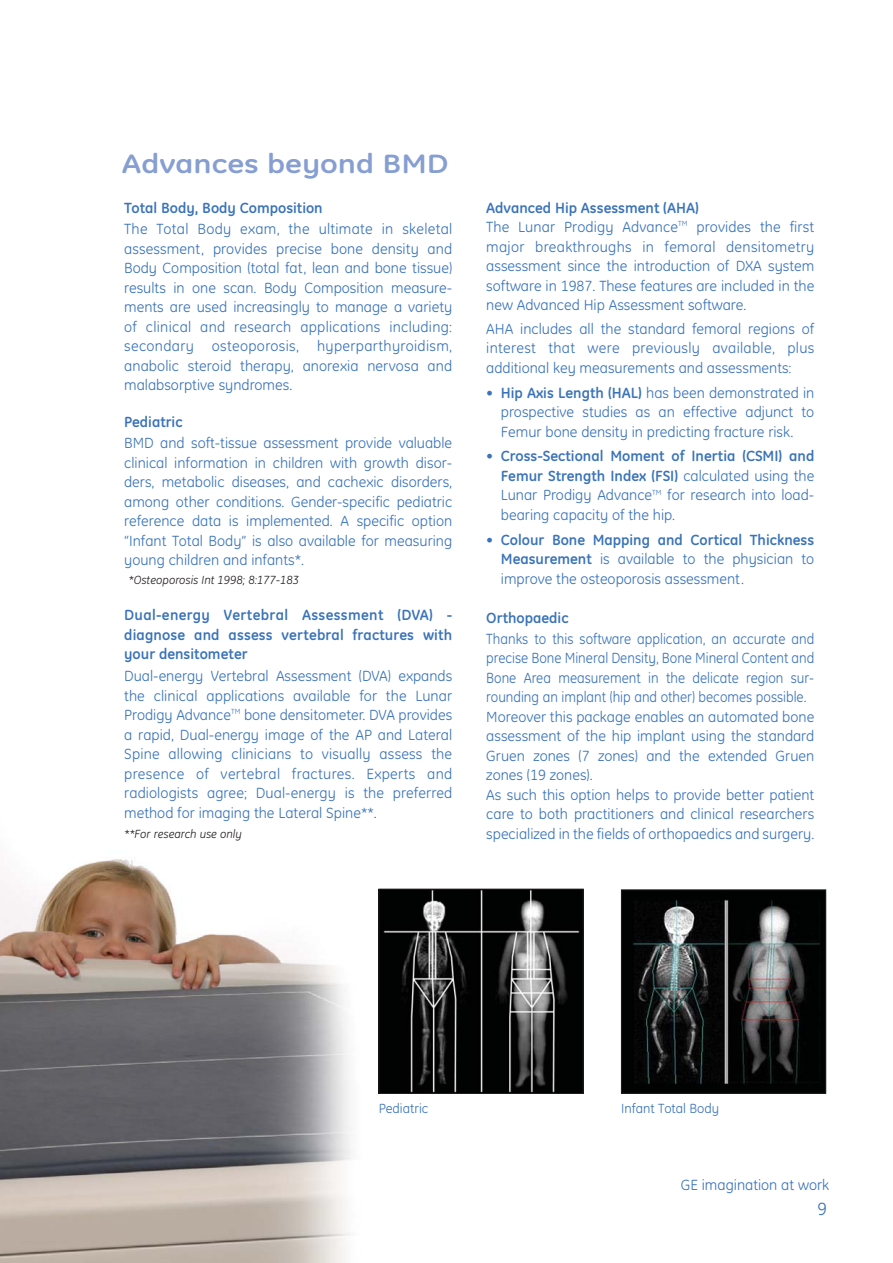
<style>
.page{position:relative;width:893px;height:1263px;background:#fff}
.page>*{position:absolute;margin:0;border:0;box-sizing:border-box;transform-origin:0 0}
.t1{font:700 27px "GE Inspira";color:#869ed1;scale:1.2 1}
.t2{font:18px "GE Inspira";color:#3a73b9}
.t3{font:15px/19.5px "GE Inspira";color:#3a73b9;text-align:justify}
.t4{font:15px/19.5px "GE Inspira";color:#3a73b9;scale:.93 1}
.t5{font:700 15px/19.5px "GE Inspira";color:#3a73b9;text-align:justify}
.t6{font:13.5px "GE Inspira";color:#3a73b9}
.t7{font:italic 12px "GE Inspira";color:#231f20}
.s1{font-weight:700}
</style>
<div class="page">
<img style="left:0;top:859px;width:417px;height:404px">
<img style="left:381px;top:891px;width:200px;height:201px">
<div style="left:379px;top:889px;width:204px;height:205px;border:1px solid #231f20"></div>
<img style="left:623px;top:892px;width:201px;height:199px">
<div style="left:621px;top:890px;width:205px;height:203px;border:1px solid #231f20"></div>
<h1 class="t1" style="left:122px;top:154px;width:274px">Advances beyond BMD</h1>
<p class="t5" style="left:124px;top:199px;width:200px">Total Body, Body Composition</p>
<p class="t3" style="left:124px;top:221px;width:330px">The Total Body exam, the ultimate in skeletal assessment, provides precise bone density and Body Composition (total fat, lean and bone tissue) results in one scan. Body Composition measure&shy;ments are used increasingly to manage a variety of clinical and research applications including: secondary osteoporosis, hyperparthyroidism, anabolic steroid therapy, anorexia nervosa and malabsorptive syndromes.</p>
<p class="t5" style="left:124px;top:413px;width:60px">Pediatric</p>
<p class="t3" style="left:124px;top:435px;width:330px">BMD and soft-tissue assessment provide valuable clinical information in children with growth disor&shy;ders, metabolic diseases, and cachexic disorders, among other conditions. Gender-specific pediatric reference data is implemented. A specific option “Infant Total Body” is also available for measuring young children and infants*.</p>
<p class="t7" style="left:129px;top:575px;width:172px">*Osteoporosis Int 1998; 8:177-183</p>
<p class="t5" style="left:124px;top:607px;width:330px">Dual-energy Vertebral Assessment (DVA) - diagnose and assess vertebral fractures with your densitometer</p>
<p class="t3" style="left:124px;top:668px;width:330px">Dual-energy Vertebral Assessment (DVA) expands the clinical applications available for the Lunar Prodigy Advance<sup>TM</sup> bone densitometer. DVA provides a rapid, Dual-energy image of the AP and Lateral Spine allowing clinicians to visually assess the presence of vertebral fractures. Experts and radiologists agree; Dual-energy is the preferred method for imaging the Lateral Spine**.</p>
<p class="t7" style="left:124px;top:829px;width:119px">**For research use only</p>
<p class="t3" style="left:486px;top:199px;width:330px;text-align:left"><span class="s1">Advanced Hip Assessment (AHA)<br></span>The Lunar Prodigy Advance<sup>TM</sup> provides the first major breakthroughs in femoral densitometry assessment since the introduction of DXA system software in 1987. These features are included in the new Advanced Hip Assessment software.</p>
<p class="t3" style="left:486px;top:321px;width:330px">AHA includes all the standard femoral regions of interest that were previously available, plus additional key measurements and assessments:</p>
<p class="t3" style="left:501px;top:384px;width:315px;text-indent:-15px">• <span class="s1">Hip Axis Length (HAL)</span> has been demonstrated in prospective studies as an effective adjunct to Femur bone density in predicting fracture risk.</p>
<p class="t3" style="left:501px;top:448px;width:315px;text-indent:-15px">• <span class="s1">Cross-Sectional Moment of Inertia (CSMI) and Femur Strength Index (FSI)</span> calculated using the Lunar Prodigy Advance<sup>TM</sup> for research into load&shy;bearing capacity of the hip.</p>
<p class="t3" style="left:501px;top:531px;width:315px;text-indent:-15px">• <span class="s1">Colour Bone Mapping and Cortical Thickness Measurement</span> is available to the physician to improve the osteoporosis assessment.</p>
<p class="t5" style="left:486px;top:610px;width:84px">Orthopaedic</p>
<p class="t4" style="left:486px;top:631px;width:354px">Thanks to this software application, an accurate and precise Bone Mineral Density, Bone Mineral Content and Bone Area measurement in the delicate region sur&shy;rounding an implant (hip and other) becomes possible.<br>Moreover this package enables an automated bone assessment of the hip implant using the standard Gruen zones (7 zones) and the extended Gruen zones (19 zones).<br>As such this option helps to provide better patient care to both practitioners and clinical researchers specialized in the fields of orthopaedics and surgery.</p>
<p class="t6" style="left:379px;top:1103px;width:51px">Pediatric</p>
<p class="t6" style="left:621px;top:1103px;width:99px">Infant Total Body</p>
<p class="t3" style="left:681px;top:1177px;width:150px">GE imagination at work</p>
<p class="t2" style="left:817px;top:1202px;width:11px">9</p>
</div>
